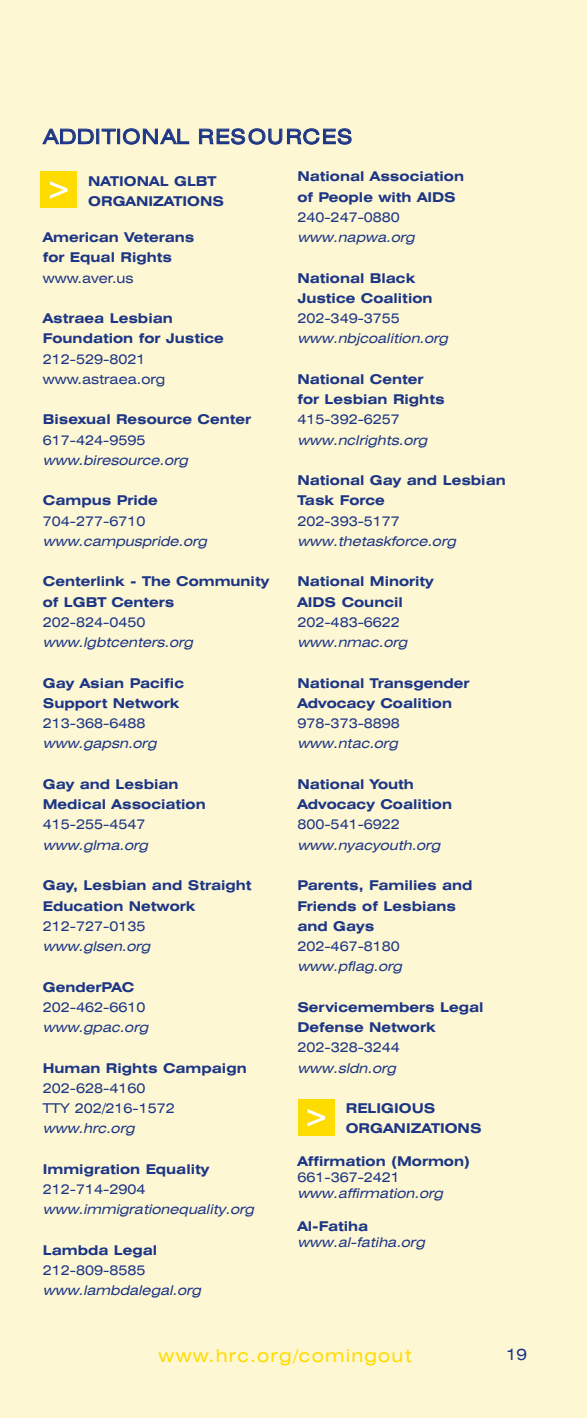
<style>
.page{position:relative;width:588px;height:1418px;background:#fff}
.page>*{position:absolute;margin:0;border:0;box-sizing:border-box;transform-origin:0 0}
.t1{font:expanded 20.25px "Swiss 721 BT";letter-spacing:.05em;color:#1c3685}
.t2{font:expanded 18px "Swiss 721 BT";letter-spacing:.065em;color:#ffdc01}
.t3{font:expanded 15.75px "Swiss 721 BT";color:#1c3685}
.t4{font:700 expanded 13.5px/20.2px "Swiss 721 BT";color:#1c3685}
.t5{font:italic expanded 13.5px "Swiss 721 BT";color:#1c3685}
.t6{font:expanded 13.5px/20.2px "Swiss 721 BT";color:#1c3685}
</style>
<div class="page">
<div style="left:0;top:0;width:586px;height:1418px;background:#fef7d4"></div>
<div style="left:40px;top:172px;width:37px;height:36px;background:#ffdc01"></div>
<svg style="left:50px;top:181px;width:18px;height:18px"></svg>
<div style="left:298px;top:1099px;width:36px;height:37px;background:#ffdc01"></div>
<svg style="left:307px;top:1109px;width:18px;height:17px"></svg>
<h1 class="t1" style="left:43px;top:129px;width:310px">ADDITIONAL RESOURCES</h1>
<p class="t4" style="left:88px;top:172px;width:137px">NATIONAL GLBT<br>ORGANIZATIONS</p>
<p class="t4" style="left:43px;top:228px;width:153px">American Veterans for Equal Rights</p>
<p class="t6" style="left:43px;top:269px;width:92px">www.aver.us</p>
<p class="t4" style="left:43px;top:309px;width:182px">Astraea Lesbian<br>Foundation for Justice</p>
<p class="t6" style="left:43px;top:350px;width:124px">212-529-8021 www.astraea.org</p>
<p class="t4" style="left:43px;top:410px;width:210px">Bisexual Resource Center</p>
<p class="t6" style="left:43px;top:431px;width:104px">617-424-9595</p>
<p class="t5" style="left:43px;top:455px;width:149px">www.biresource.org</p>
<p class="t4" style="left:43px;top:491px;width:116px">Campus Pride</p>
<p class="t6" style="left:43px;top:512px;width:104px">704-277-6710</p>
<p class="t5" style="left:43px;top:536px;width:168px">www.campuspride.org</p>
<p class="t4" style="left:43px;top:572px;width:228px">Centerlink - The Community of LGBT Centers</p>
<p class="t6" style="left:43px;top:613px;width:104px">202-824-0450</p>
<p class="t5" style="left:43px;top:637px;width:154px">www.lgbtcenters.org</p>
<p class="t4" style="left:43px;top:674px;width:143px">Gay Asian Pacific<br>Support Network</p>
<p class="t6" style="left:43px;top:714px;width:104px">213-368-6488</p>
<p class="t5" style="left:43px;top:738px;width:118px">www.gapsn.org</p>
<p class="t4" style="left:43px;top:775px;width:164px">Gay and Lesbian<br>Medical Association</p>
<p class="t6" style="left:43px;top:815px;width:104px">415-255-4547</p>
<p class="t5" style="left:43px;top:840px;width:109px">www.glma.org</p>
<p class="t4" style="left:43px;top:876px;width:210px">Gay, Lesbian and Straight<br>Education Network</p>
<p class="t6" style="left:43px;top:917px;width:104px">212-727-0135</p>
<p class="t5" style="left:43px;top:941px;width:112px">www.glsen.org</p>
<p class="t4" style="left:43px;top:977px;width:93px">GenderPAC</p>
<p class="t6" style="left:43px;top:998px;width:104px">202-462-6610</p>
<p class="t5" style="left:43px;top:1022px;width:109px">www.gpac.org</p>
<p class="t4" style="left:43px;top:1058px;width:205px">Human Rights Campaign</p>
<p class="t6" style="left:43px;top:1079px;width:133px">202-628-4160<br>TTY 202/216-1572</p>
<p class="t5" style="left:43px;top:1123px;width:96px">www.hrc.org</p>
<p class="t4" style="left:43px;top:1160px;width:168px">Immigration Equality</p>
<p class="t6" style="left:43px;top:1180px;width:104px">212-714-2904</p>
<p class="t5" style="left:43px;top:1204px;width:215px">www.immigrationequality.org</p>
<p class="t4" style="left:43px;top:1241px;width:116px">Lambda Legal</p>
<p class="t6" style="left:43px;top:1261px;width:104px">212-809-8585</p>
<p class="t5" style="left:43px;top:1285px;width:162px">www.lambdalegal.org</p>
<p class="t4" style="left:297px;top:167px;width:168px">National Association of People with AIDS</p>
<p class="t6" style="left:297px;top:208px;width:104px">240-247-0880</p>
<p class="t5" style="left:297px;top:232px;width:121px">www.napwa.org</p>
<p class="t4" style="left:297px;top:269px;width:136px">National Black<br>Justice Coalition</p>
<p class="t6" style="left:297px;top:309px;width:104px">202-349-3755</p>
<p class="t5" style="left:297px;top:333px;width:155px">www.nbjcoalition.org</p>
<p class="t4" style="left:297px;top:370px;width:149px">National Center for Lesbian Rights</p>
<p class="t6" style="left:297px;top:410px;width:104px">415-392-6257</p>
<p class="t5" style="left:297px;top:435px;width:134px">www.nclrights.org</p>
<p class="t4" style="left:297px;top:471px;width:210px">National Gay and Lesbian<br>Task Force</p>
<p class="t6" style="left:297px;top:512px;width:104px">202-393-5177</p>
<p class="t5" style="left:297px;top:536px;width:162px">www.thetaskforce.org</p>
<p class="t4" style="left:297px;top:572px;width:138px">National Minority<br>AIDS Council</p>
<p class="t6" style="left:297px;top:613px;width:104px">202-483-6622</p>
<p class="t5" style="left:297px;top:637px;width:114px">www.nmac.org</p>
<p class="t4" style="left:297px;top:674px;width:173px">National Transgender<br>Advocacy Coalition</p>
<p class="t6" style="left:297px;top:714px;width:104px">978-373-8898</p>
<p class="t5" style="left:297px;top:738px;width:104px">www.ntac.org</p>
<p class="t4" style="left:297px;top:775px;width:156px">National Youth<br>Advocacy Coalition</p>
<p class="t6" style="left:297px;top:815px;width:104px">800-541-6922</p>
<p class="t5" style="left:297px;top:840px;width:147px">www.nyacyouth.org</p>
<p class="t4" style="left:297px;top:876px;width:176px">Parents, Families and<br>Friends of Lesbians and Gays</p>
<p class="t6" style="left:297px;top:937px;width:104px">202-467-8180</p>
<p class="t5" style="left:297px;top:961px;width:109px">www.pflag.org</p>
<p class="t4" style="left:297px;top:998px;width:187px">Servicemembers Legal<br>Defense Network</p>
<p class="t6" style="left:297px;top:1038px;width:104px">202-328-3244</p>
<p class="t5" style="left:297px;top:1062px;width:103px">www.sldn.org</p>
<p class="t4" style="left:345px;top:1099px;width:137px">RELIGIOUS<br>ORGANIZATIONS</p>
<p class="t4" style="left:297px;top:1152px;width:174px">Affirmation (Mormon)</p>
<p class="t6" style="left:297px;top:1168px;width:104px">661-367-2421</p>
<p class="t5" style="left:297px;top:1188px;width:149px">www.affirmation.org</p>
<p class="t4" style="left:297px;top:1217px;width:72px">Al-Fatiha</p>
<p class="t5" style="left:297px;top:1237px;width:131px">www.al-fatiha.org</p>
<h2 class="t2" style="left:158px;top:1349px;width:254px">www.hrc.org/comingout</h2>
<p class="t3" style="left:506px;top:1348px;width:22px">19</p>
</div>
